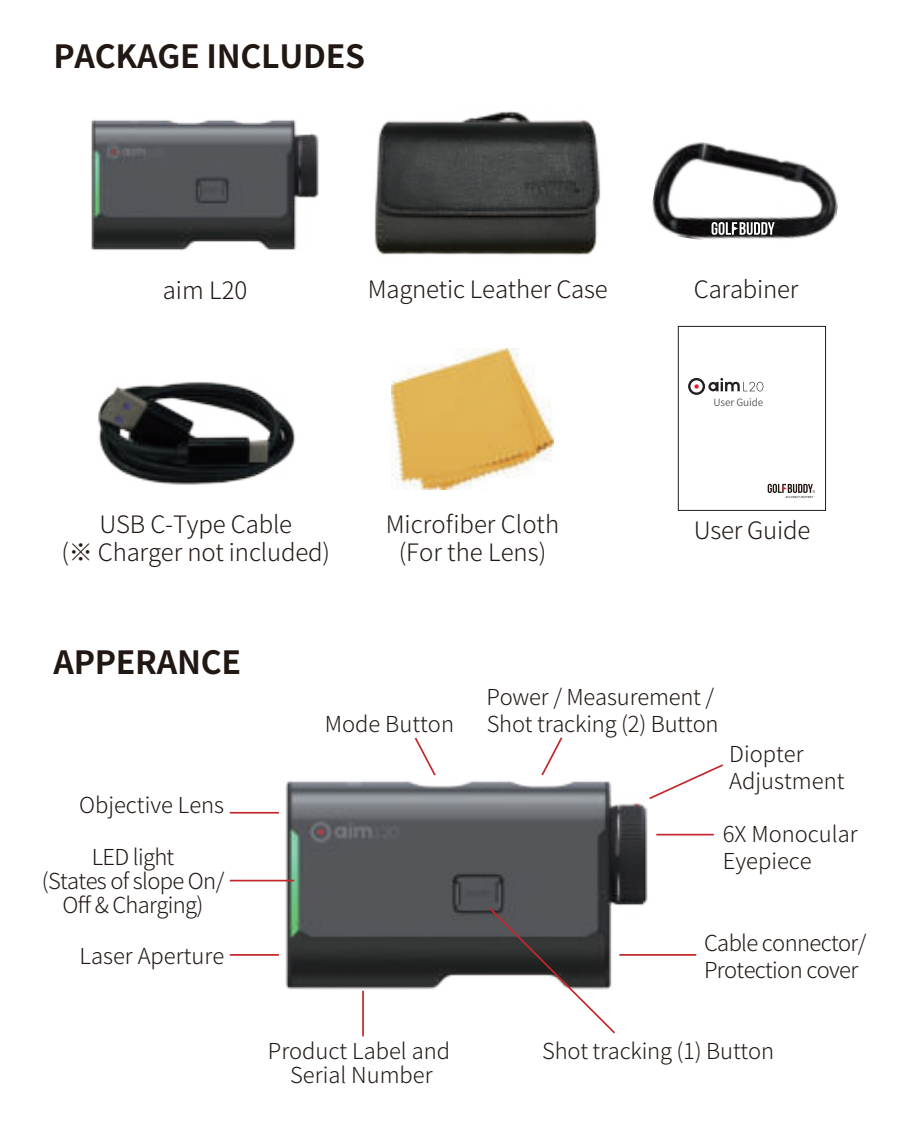
<style>
.page{position:relative;width:908px;height:1134px;background:#fff}
.page>*{position:absolute;margin:0;border:0;box-sizing:border-box;transform-origin:0 0}
.t1{font:700 32px "Noto Sans CJ Kkr";letter-spacing:-.01em;color:#211814}
.t2{font:300 24px/28.8px "Noto Sans CJ Kkr";letter-spacing:-.005em;color:#211814;text-align:center}
.t3{font:300 22px/26.4px "Noto Sans CJ Kkr";letter-spacing:-.01em;color:#211814}
.t4{font:300 22px/24px "Noto Sans CJ Kkr";letter-spacing:-.03em;color:#211814;text-align:center}
.t5{font:600 10px "Noto Sans CJ Kkr";letter-spacing:-.01em;color:#57585a}
</style>
<div class="page">
<img style="left:391px;top:349px;width:162px;height:140px">
<img style="left:91px;top:119px;width:228px;height:131px">
<img style="left:652px;top:142px;width:186px;height:98px">
<svg style="left:711px;top:222px;width:63px;height:13px"></svg>
<img style="left:98px;top:381px;width:198px;height:104px">
<div style="left:677px;top:326px;width:148px;height:185px;border:1px solid #231f20"></div>
<svg style="left:767px;top:484px;width:47px;height:14px"></svg>
<svg style="left:688px;top:378px;width:66px;height:17px"></svg>
<svg style="left:756px;top:382px;width:7px;height:9px"></svg>
<img style="left:374px;top:111px;width:227px;height:144px">
<svg style="left:649px;top:764px;width:74px;height:35px"></svg>
<hr style="left:619px;top:954px;width:77px;height:2px;background:#c2282c">
<hr style="left:656px;top:834px;width:57px;height:1px;background:#c2282c">
<hr style="left:362px;top:991px;width:2px;height:45px;background:#c2282c">
<svg style="left:414px;top:737px;width:22px;height:39px"></svg>
<svg style="left:541px;top:737px;width:22px;height:39px"></svg>
<hr style="left:230px;top:812px;width:49px;height:1px;background:#c2282c">
<hr style="left:230px;top:954px;width:49px;height:2px;background:#c2282c">
<img style="left:284px;top:781px;width:365px;height:210px">
<hr style="left:230px;top:880px;width:64px;height:1px;background:#c2282c">
<svg style="left:486px;top:905px;width:130px;height:129px"></svg>
<h1 class="t1" style="left:53px;top:39px;width:313px">PACKAGE INCLUDES</h1>
<p class="t2" style="left:163px;top:276px;width:86px">aim L20</p>
<p class="t2" style="left:367px;top:275px;width:241px">Magnetic Leather Case</p>
<p class="t2" style="left:693px;top:275px;width:106px">Carabiner</p>
<p class="t5" style="left:713px;top:397px;width:51px">User Guide</p>
<p class="t2" style="left:385px;top:510px;width:175px">Microfiber Cloth (For the Lens)</p>
<p class="t2" style="left:99px;top:510px;width:194px">USB C-Type Cable</p>
<p class="t2" style="left:693px;top:516px;width:118px">User Guide</p>
<p class="t2" style="left:61px;top:539px;width:270px">(※ Charger not included)</p>
<h1 class="t1" style="left:53px;top:644px;width:189px">APPERANCE</h1>
<p class="t3" style="left:79px;top:792px;width:146px">Objective Lens</p>
<p class="t4" style="left:42px;top:845px;width:184px">LED light<br>(States of slope On/<br>Off &amp; Charging)</p>
<p class="t3" style="left:79px;top:943px;width:146px">Laser Aperture</p>
<p class="t3" style="left:324px;top:711px;width:131px">Mode Button</p>
<p class="t3" style="left:268px;top:1040px;width:184px;line-height:24px;text-align:center">Product Label and<br>Serial Number</p>
<p class="t3" style="left:486px;top:684px;width:233px">Power / Measurement /<br>Shot tracking (2) Button</p>
<p class="t3" style="left:729px;top:742px;width:117px">Diopter<br>Adjustment</p>
<p class="t3" style="left:722px;top:822px;width:136px">6X Monocular<br>Eyepiece</p>
<p class="t4" style="left:703px;top:931px;width:164px;line-height:26.4px;text-align:left">Cable connector/<br>Protection cover</p>
<p class="t3" style="left:542px;top:1039px;width:233px">Shot tracking (1) Button</p>
</div>
